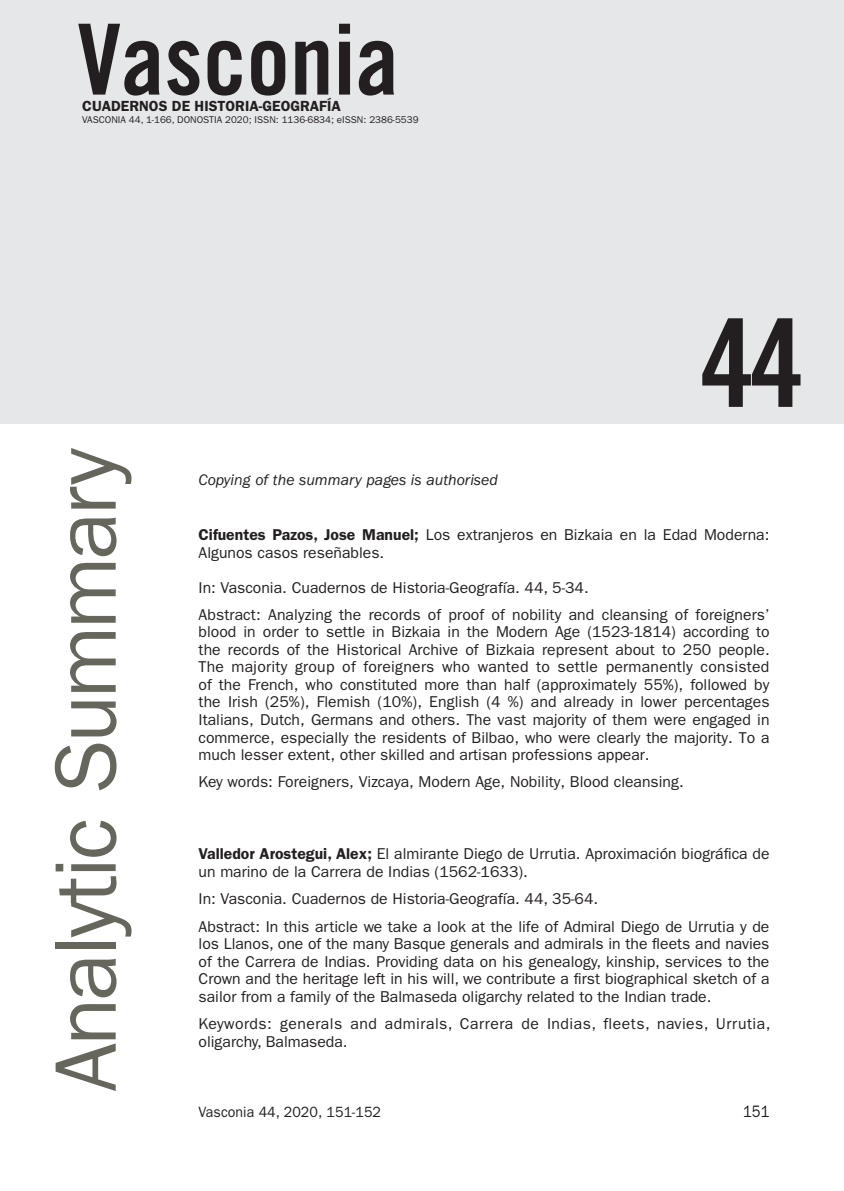
<style>
.page{position:relative;width:844px;height:1191px;background:#fff}
.page>*{position:absolute;margin:0;border:0;box-sizing:border-box;transform-origin:0 0}
.t1{font:122.67px "Trade Gothic LT Std Bd Cn 20";color:#231f20}
.t2{font:98.17px "Trade Gothic LT Std Bd Cn 20";color:#231f20}
.t3{font:87.5px "ITC Franklin Gothic Std";letter-spacing:-.03em;color:#67665d}
.t4{font:16.62px "ITC Franklin Gothic Std";color:#231f20;scale:.88 1}
._02_-_Analytic_Summa{font:15.75px/17.5px "ITC Franklin Gothic Std";color:#231f20}
._02_-_Analytic_Summa-2{font:15.75px/17.5px "ITC Franklin Gothic Std";letter-spacing:.03em;color:#231f20}
._02_-_Analytic_Summa-3{font:italic 15.75px "ITC Franklin Gothic Std";color:#231f20}
.t5{font:14.88px "ITC Franklin Gothic Std";letter-spacing:.005em;color:#231f20;scale:.95 1}
.t6{font:600 14.7px "ITC Franklin Gothic Std";color:#231f20}
.t7{font:9.8px "ITC Franklin Gothic Std";color:#231f20}
.s1{font-weight:600}
</style>
<div class="page">
<div style="left:0;top:0;width:843px;height:424px;background:#e6e7e9"></div>
<p class="t2" style="left:77px;top:0;width:323px">Vasconia</p>
<p class="t6" style="left:82px;top:97px;width:260px">CUADERNOS DE HISTORIA-GEOGRAFÍA</p>
<p class="t7" style="left:82px;top:114px;width:338px">VASCONIA 44, 1-166, DONOSTIA 2020; ISSN: 1136-6834; eISSN: 2386-5539</p>
<p class="t1" style="left:700px;top:288px;width:106px">44</p>
<p class="t3" style="left:36px;top:1091px;width:645px;rotate:-90deg">Analytic Summary</p>
<p class="_02_-_Analytic_Summa-3" style="left:198px;top:471px;width:301px">Copying of the summary pages is authorised</p>
<p class="_02_-_Analytic_Summa" style="left:198px;top:526px;width:572px"><span class="s1">Cifuentes Pazos, Jose Manuel;</span> Los extranjeros en Bizkaia en la Edad Moderna:<br>Algunos casos reseñables.</p>
<p class="_02_-_Analytic_Summa" style="left:198px;top:578px;width:391px">In: Vasconia. Cuadernos de Historia-Geografía. 44, 5-34.</p>
<p class="_02_-_Analytic_Summa" style="left:198px;top:606px;width:572px;text-align:justify">Abstract: Analyzing the records of proof of nobility and cleansing of foreigners’ blood in order to settle in Bizkaia in the Modern Age (1523-1814) according to the records of the Historical Archive of Bizkaia represent about to 250 people.<br>The majority group of foreigners who wanted to settle permanently consisted of the French, who constituted more than half (approximately 55%), followed by the Irish (25%), Flemish (10%), English (4 %) and already in lower percentages Italians, Dutch, Germans and others. The vast majority of them were engaged in commerce, especially the residents of Bilbao, who were clearly the majority. To a much lesser extent, other skilled and artisan professions appear.</p>
<p class="_02_-_Analytic_Summa" style="left:198px;top:773px;width:486px">Key words: Foreigners, Vizcaya, Modern Age, Nobility, Blood cleansing.</p>
<p class="_02_-_Analytic_Summa" style="left:198px;top:845px;width:572px"><span class="s1">Valledor Arostegui, Alex;</span> El almirante Diego de Urrutia. Aproximación biográfica de un marino de la Carrera de Indias (1562-1633).</p>
<p class="_02_-_Analytic_Summa" style="left:198px;top:890px;width:401px">In: Vasconia. Cuadernos de Historia-Geografía. 44, 35-64.</p>
<p class="_02_-_Analytic_Summa" style="left:198px;top:917px;width:572px;text-align:justify">Abstract: In this article we take a look at the life of Admiral Diego de Urrutia y de los Llanos, one of the many Basque generals and admirals in the fleets and navies of the Carrera de Indias. Providing data on his genealogy, kinship, services to the Crown and the heritage left in his will, we contribute a first biographical sketch of a sailor from a family of the Balmaseda oligarchy related to the Indian trade.</p>
<p class="_02_-_Analytic_Summa-2" style="left:198px;top:1015px;width:573px">Keywords: generals and admirals, Carrera de Indias, fleets, navies, Urrutia, oligarchy, Balmaseda.</p>
<p class="t5" style="left:198px;top:1103px;width:193px">Vasconia 44, 2020, 151-152</p>
<p class="t4" style="left:742px;top:1101px;width:32px">151</p>
</div>
